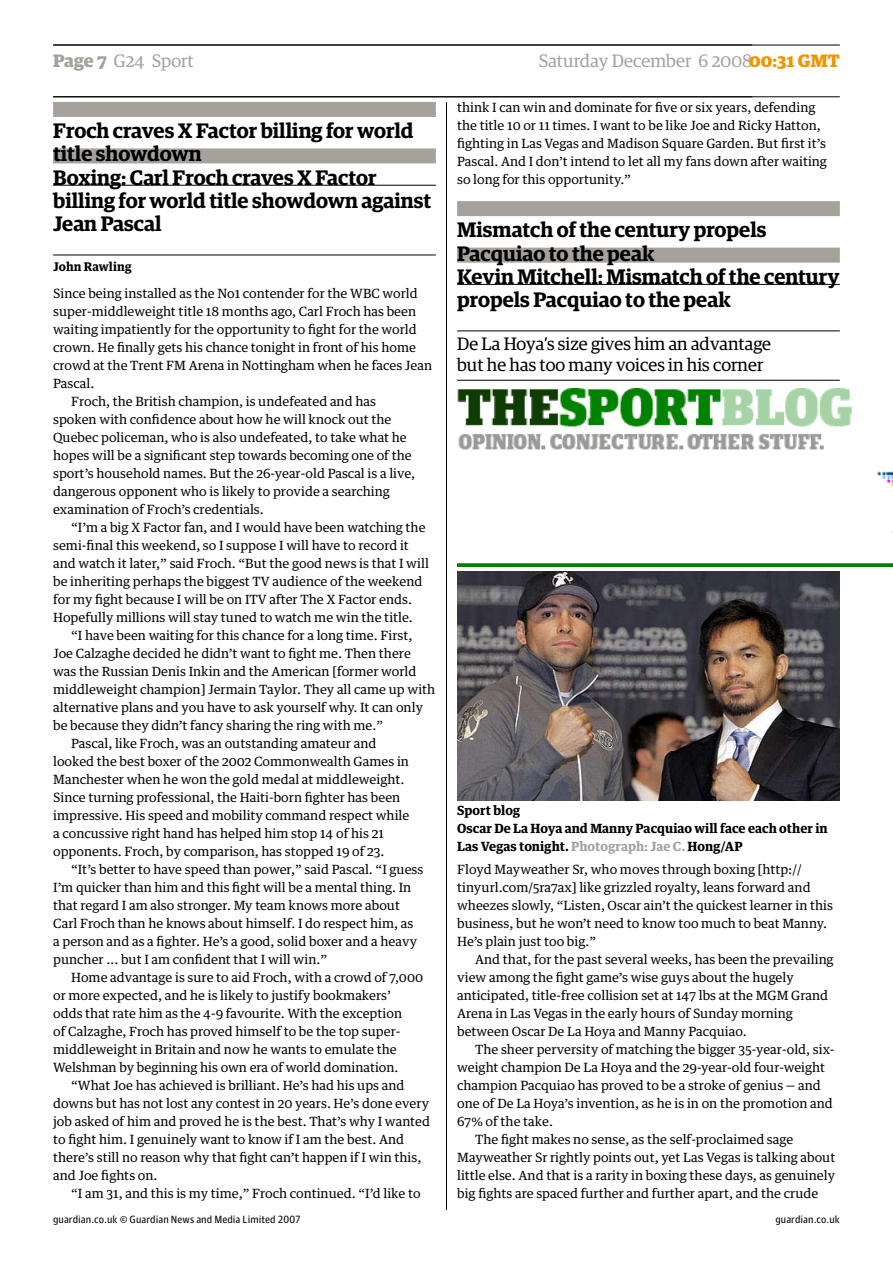
<style>
.page{position:relative;width:893px;height:1263px;background:#fff}
.page>*{position:absolute;margin:0;border:0;box-sizing:border-box;transform-origin:0 0}
.t1{font:600 21px/23.2px "DE5 Display Egyptian";color:#000}
.t2{font:18px/21px "DE3 Display Egyptian";letter-spacing:.005em;color:#000}
.t3{font:18px "DE3 Display Egyptian";letter-spacing:.005em;color:#a6a19b}
.t4{font:12.75px/18px "TE32 Text Egyptian";color:#000}
.t5{font:700 12.75px/18px "TE32 Text Egyptian";color:#000}
.t6{font:700 12px "TE32 Text Egyptian";letter-spacing:.005em;color:#000}
.t7{font:10.5px "AS32 Agate Sans";letter-spacing:.005em;color:#000}
.s1{font-family:"DE6 Display Egyptian";font-weight:700}
.s2{font-family:"DE6 Display Egyptian";font-weight:700;color:#f29400}
.s3{color:#a6a19b}
</style>
<div class="page">
<hr style="left:53px;top:45px;width:787px;height:1px;background:#000">
<hr style="left:53px;top:96px;width:787px;height:1px;background:#000">
<hr style="left:446px;top:102px;width:1px;height:1108px;background:#000">
<img style="left:457px;top:571px;width:383px;height:230px">
<img style="left:457px;top:388px;width:436px;height:179px">
<div style="left:53px;top:102px;width:383px;height:15px;background:#a6a19b"></div>
<hr style="left:53px;top:185px;width:383px;height:1px;background:#000">
<div style="left:53px;top:148px;width:383px;height:15px;background:#a6a19b"></div>
<hr style="left:53px;top:255px;width:383px;height:1px;background:#000">
<div style="left:457px;top:201px;width:383px;height:15px;background:#a6a19b"></div>
<hr style="left:457px;top:284px;width:383px;height:1px;background:#000">
<div style="left:457px;top:248px;width:383px;height:15px;background:#a6a19b"></div>
<hr style="left:457px;top:330px;width:383px;height:1px;background:#000">
<hr style="left:457px;top:380px;width:383px;height:1px;background:#000">
<h2 class="t3" style="left:53px;top:50px;width:142px"><span class="s1">Page</span> G24 Sport</h2>
<h2 class="t3" style="left:539px;top:50px;width:302px">Saturday December 6 2008<span class="s2">00:31 GMT</span></h2>
<h1 class="t1" style="left:53px;top:119px;width:380px">Froch craves X Factor billing for world title showdown<br>Boxing: Carl Froch craves X Factor billing for world title showdown against<br>Jean Pascal</h1>
<p class="t6" style="left:53px;top:259px;width:80px">John Rawling</p>
<p class="t4" style="left:53px;top:284px;width:366px">Since being installed as the No1 contender for the WBC world</p>
<p class="t4" style="left:53px;top:302px;width:365px">super-middleweight title 18 months ago, Carl Froch has been</p>
<p class="t4" style="left:53px;top:320px;width:365px">waiting impatiently for the opportunity to fight for the world</p>
<p class="t4" style="left:53px;top:338px;width:364px">crown. He finally gets his chance tonight in front of his home</p>
<p class="t4" style="left:53px;top:356px;width:380px">crowd at the Trent FM Arena in Nottingham when he faces Jean</p>
<p class="t4" style="left:53px;top:374px;width:43px">Pascal.</p>
<p class="t4" style="left:71px;top:392px;width:306px">Froch, the British champion, is undefeated and has</p>
<p class="t4" style="left:53px;top:410px;width:340px">spoken with confidence about how he will knock out the</p>
<p class="t4" style="left:53px;top:428px;width:355px">Quebec policeman, who is also undefeated, to take what he</p>
<p class="t4" style="left:53px;top:446px;width:360px">hopes will be a significant step towards becoming one of the</p>
<p class="t4" style="left:53px;top:464px;width:364px">sport’s household names. But the 26-year-old Pascal is a live,</p>
<p class="t4" style="left:53px;top:482px;width:338px">dangerous opponent who is likely to provide a searching</p>
<p class="t4" style="left:53px;top:500px;width:212px">examination of Froch’s credentials.</p>
<p class="t4" style="left:71px;top:518px;width:356px">“I’m a big X Factor fan, and I would have been watching the</p>
<p class="t4" style="left:53px;top:536px;width:357px">semi-final this weekend, so I suppose I will have to record it</p>
<p class="t4" style="left:53px;top:554px;width:377px">and watch it later,” said Froch. “But the good news is that I will</p>
<p class="t4" style="left:53px;top:572px;width:371px">be inheriting perhaps the biggest TV audience of the weekend</p>
<p class="t4" style="left:53px;top:590px;width:360px">for my fight because I will be on ITV after The X Factor ends.</p>
<p class="t4" style="left:53px;top:608px;width:361px">Hopefully millions will stay tuned to watch me win the title.</p>
<p class="t4" style="left:71px;top:626px;width:343px">“I have been waiting for this chance for a long time. First,</p>
<p class="t4" style="left:53px;top:644px;width:359px">Joe Calzaghe decided he didn’t want to fight me. Then there</p>
<p class="t4" style="left:53px;top:662px;width:365px">was the Russian Denis Inkin and the American [former world</p>
<p class="t4" style="left:53px;top:680px;width:384px">middleweight champion] Jermain Taylor. They all came up with</p>
<p class="t4" style="left:53px;top:698px;width:371px">alternative plans and you have to ask yourself why. It can only</p>
<p class="t4" style="left:53px;top:716px;width:331px">be because they didn’t fancy sharing the ring with me.”</p>
<p class="t4" style="left:71px;top:734px;width:307px">Pascal, like Froch, was an outstanding amateur and</p>
<p class="t4" style="left:53px;top:752px;width:357px">looked the best boxer of the 2002 Commonwealth Games in</p>
<p class="t4" style="left:53px;top:770px;width:353px">Manchester when he won the gold medal at middleweight.</p>
<p class="t4" style="left:53px;top:788px;width:349px">Since turning professional, the Haiti-born fighter has been</p>
<p class="t4" style="left:53px;top:806px;width:358px">impressive. His speed and mobility command respect while</p>
<p class="t4" style="left:53px;top:824px;width:332px">a concussive right hand has helped him stop 14 of his 21</p>
<p class="t4" style="left:53px;top:842px;width:333px">opponents. Froch, by comparison, has stopped 19 of 23.</p>
<p class="t4" style="left:71px;top:860px;width:354px">“It’s better to have speed than power,” said Pascal. “I guess</p>
<p class="t4" style="left:53px;top:878px;width:360px">I’m quicker than him and this fight will be a mental thing. In</p>
<p class="t4" style="left:53px;top:896px;width:348px">that regard I am also stronger. My team knows more about</p>
<p class="t4" style="left:53px;top:914px;width:362px">Carl Froch than he knows about himself. I do respect him, as</p>
<p class="t4" style="left:53px;top:932px;width:365px">a person and as a fighter. He’s a good, solid boxer and a heavy</p>
<p class="t4" style="left:53px;top:950px;width:276px">puncher ... but I am confident that I will win.”</p>
<p class="t4" style="left:71px;top:968px;width:354px">Home advantage is sure to aid Froch, with a crowd of 7,000</p>
<p class="t4" style="left:53px;top:986px;width:339px">or more expected, and he is likely to justify bookmakers’</p>
<p class="t4" style="left:53px;top:1004px;width:350px">odds that rate him as the 4-9 favourite. With the exception</p>
<p class="t4" style="left:53px;top:1022px;width:349px">of Calzaghe, Froch has proved himself to be the top super-</p>
<p class="t4" style="left:53px;top:1040px;width:345px">middleweight in Britain and now he wants to emulate the</p>
<p class="t4" style="left:53px;top:1058px;width:347px">Welshman by beginning his own era of world domination.</p>
<p class="t4" style="left:71px;top:1076px;width:335px">“What Joe has achieved is brilliant. He’s had his ups and</p>
<p class="t4" style="left:53px;top:1094px;width:378px">downs but has not lost any contest in 20 years. He’s done every</p>
<p class="t4" style="left:53px;top:1112px;width:379px">job asked of him and proved he is the best. That’s why I wanted</p>
<p class="t4" style="left:53px;top:1130px;width:353px">to fight him. I genuinely want to know if I am the best. And</p>
<p class="t4" style="left:53px;top:1148px;width:370px">there’s still no reason why that fight can’t happen if I win this,</p>
<p class="t4" style="left:53px;top:1166px;width:106px">and Joe fights on.</p>
<p class="t4" style="left:71px;top:1184px;width:351px">“I am 31, and this is my time,” Froch continued. “I’d like to</p>
<p class="t4" style="left:457px;top:98px;width:371px">think I can win and dominate for five or six years, defending the title 10 or 11 times. I want to be like Joe and Ricky Hatton, fighting in Las Vegas and Madison Square Garden. But first it’s Pascal. And I don’t intend to let all my fans down after waiting so long for this opportunity.”</p>
<h1 class="t1" style="left:457px;top:218px;width:384px">Mismatch of the century propels<br>Pacquiao to the peak<br>Kevin Mitchell: Mismatch of the century propels Pacquiao to the peak</h1>
<h2 class="t2" style="left:457px;top:333px;width:316px">De La Hoya’s size gives him an advantage but he has too many voices in his corner</h2>
<p class="t5" style="left:457px;top:801px;width:372px">Sport blog<br>Oscar De La Hoya and Manny Pacquiao will face each other in<br>Las Vegas tonight. <span class="s3">Photograph: Jae C.</span> Hong/AP</p>
<p class="t4" style="left:457px;top:860px;width:377px">Floyd Mayweather Sr, who moves through boxing [http:// tinyurl.com/5ra7ax] like grizzled royalty, leans forward and wheezes slowly, “Listen, Oscar ain’t the quickest learner in this business, but he won’t need to know too much to beat Manny.<br>He’s plain just too big.”</p>
<p class="t4" style="left:457px;top:950px;width:378px;text-indent:18px">And that, for the past several weeks, has been the prevailing view among the fight game’s wise guys about the hugely anticipated, title-free collision set at 147 lbs at the MGM Grand Arena in Las Vegas in the early hours of Sunday morning between Oscar De La Hoya and Manny Pacquiao.</p>
<p class="t4" style="left:475px;top:1040px;width:361px">The sheer perversity of matching the bigger 35-year-old, six-</p>
<p class="t4" style="left:457px;top:1058px;width:370px">weight champion De La Hoya and the 29-year-old four-weight</p>
<p class="t4" style="left:457px;top:1076px;width:365px">champion Pacquiao has proved to be a stroke of genius — and</p>
<p class="t4" style="left:457px;top:1094px;width:377px">one of De La Hoya’s invention, as he is in on the promotion and</p>
<p class="t4" style="left:457px;top:1112px;width:97px">67% of the take.</p>
<p class="t4" style="left:475px;top:1130px;width:320px">The fight makes no sense, as the self-proclaimed sage</p>
<p class="t4" style="left:457px;top:1148px;width:380px">Mayweather Sr rightly points out, yet Las Vegas is talking about</p>
<p class="t4" style="left:457px;top:1166px;width:379px">little else. And that is a rarity in boxing these days, as genuinely</p>
<p class="t4" style="left:457px;top:1184px;width:363px">big fights are spaced further and further apart, and the crude</p>
<p class="t7" style="left:53px;top:1213px;width:249px">guardian.co.uk © Guardian News and Media Limited 2007</p>
<p class="t7" style="left:775px;top:1213px;width:66px">guardian.co.uk</p>
</div>
